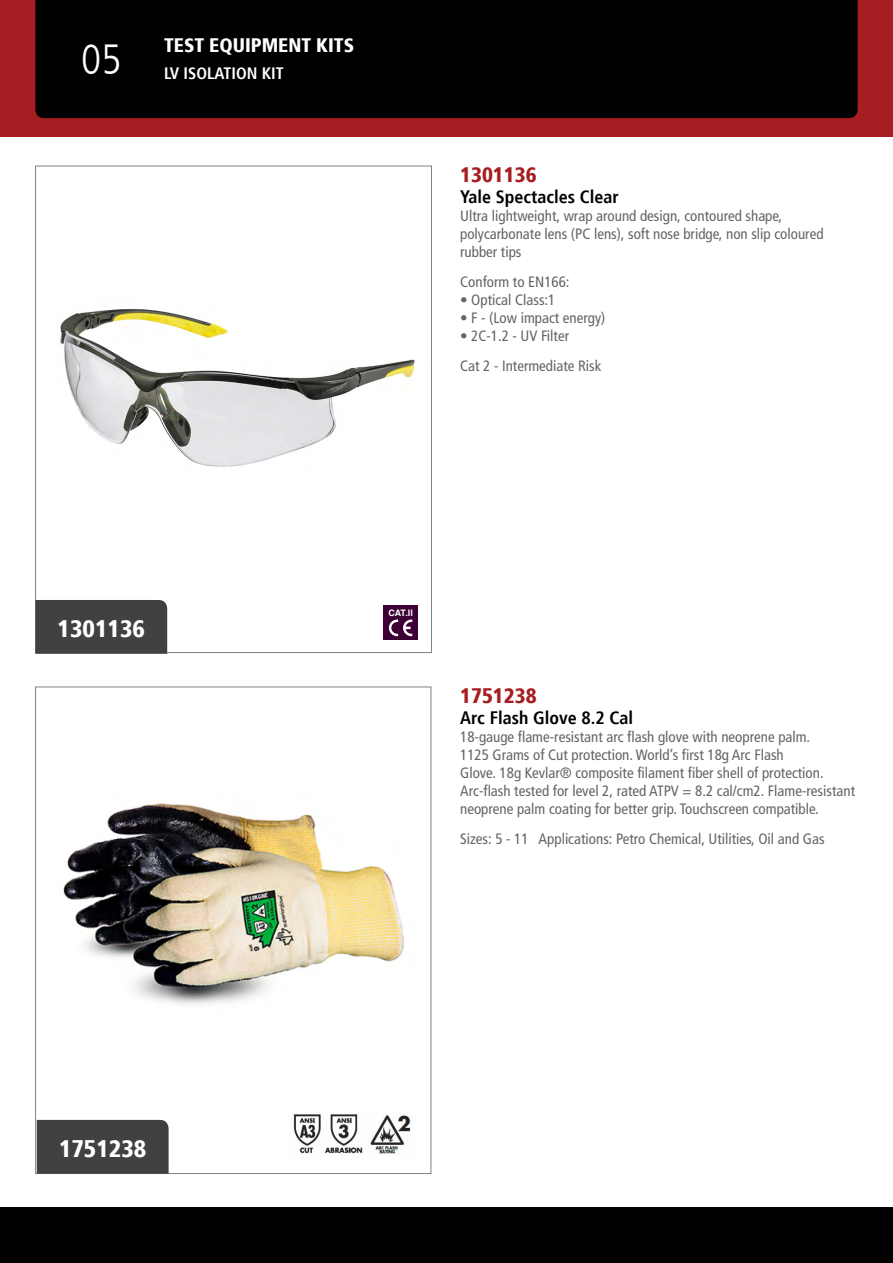
<style>
.page{position:relative;width:893px;height:1263px;background:#fff}
.page>*{position:absolute;margin:0;border:0;box-sizing:border-box;transform-origin:0 0}
.t1{font:300 condensed 42px "Frutiger LT";color:#fff}
.t2{font:900 condensed 24px "Frutiger";color:#fff}
.t3{font:900 condensed 21px "Frutiger";color:#a71e22}
.t4{font:900 condensed 19.5px "Frutiger";color:#fff}
.t5{font:700 condensed 18px "Frutiger";color:#000}
.t6{font:700 condensed 16.5px "Frutiger";color:#fff}
.t7{font:condensed 15px/18px "Frutiger LT";color:#636466}
.t8{font:700 9px "Helvetica LT";color:#fff}
</style>
<div class="page">
<div style="left:0;top:0;width:893px;height:136px;background:#a71e22"></div>
<div style="left:0;top:1208px;width:893px;height:55px;background:#000"></div>
<div style="left:35px;top:0;width:823px;height:118px;background:#000"></div>
<img style="left:63px;top:803px;width:342px;height:202px">
<div style="left:37px;top:1120px;width:132px;height:54px;background:#414042"></div>
<img style="left:293px;top:1114px;width:120px;height:40px">
<img style="left:60px;top:309px;width:355px;height:158px">
<div style="left:35px;top:600px;width:132px;height:54px;background:#414042"></div>
<div style="left:384px;top:606px;width:34px;height:34px;background:#3d0036"></div>
<svg style="left:389px;top:619px;width:23px;height:17px"></svg>
<h1 class="t1" style="left:81px;top:36px;width:42px">05</h1>
<h3 class="t4" style="left:164px;top:34px;width:192px">TEST EQUIPMENT KITS</h3>
<p class="t6" style="left:164px;top:64px;width:121px">LV ISOLATION KIT</p>
<h3 class="t3" style="left:460px;top:162px;width:78px">1301136</h3>
<p class="t5" style="left:460px;top:186px;width:160px">Yale Spectacles Clear</p>
<p class="t7" style="left:460px;top:207px;width:365px">Ultra lightweight, wrap around design, contoured shape, polycarbonate lens (PC lens), soft nose bridge, non slip coloured rubber tips</p>
<p class="t7" style="left:460px;top:273px;width:111px">Conform to EN166:</p>
<p class="t7" style="left:460px;top:291px;width:97px">• Optical Class:1</p>
<p class="t7" style="left:460px;top:309px;width:147px">• F - (Low impact energy)</p>
<p class="t7" style="left:460px;top:321px;width:143px;line-height:30px">• 2C-1.2 - UV Filter<br>Cat 2 - Intermediate Risk</p>
<h2 class="t2" style="left:58px;top:614px;width:89px">1301136</h2>
<p class="t8" style="left:388px;top:607px;width:26px">CAT.ll</p>
<h3 class="t3" style="left:460px;top:683px;width:78px">1751238</h3>
<p class="t5" style="left:460px;top:707px;width:174px">Arc Flash Glove 8.2 Cal</p>
<p class="t7" style="left:460px;top:728px;width:396px">18-gauge flame-resistant arc flash glove with neoprene palm.<br>1125 Grams of Cut protection. World’s first 18g Arc Flash<br>Glove. 18g Kevlar® composite filament fiber shell of protection.<br>Arc-flash tested for level 2, rated ATPV = 8.2 cal/cm2. Flame-resistant neoprene palm coating for better grip. Touchscreen compatible.</p>
<p class="t7" style="left:460px;top:830px;width:366px">Sizes: 5 - 11 Applications: Petro Chemical, Utilities, Oil and Gas</p>
<h2 class="t2" style="left:59px;top:1134px;width:89px">1751238</h2>
</div>
